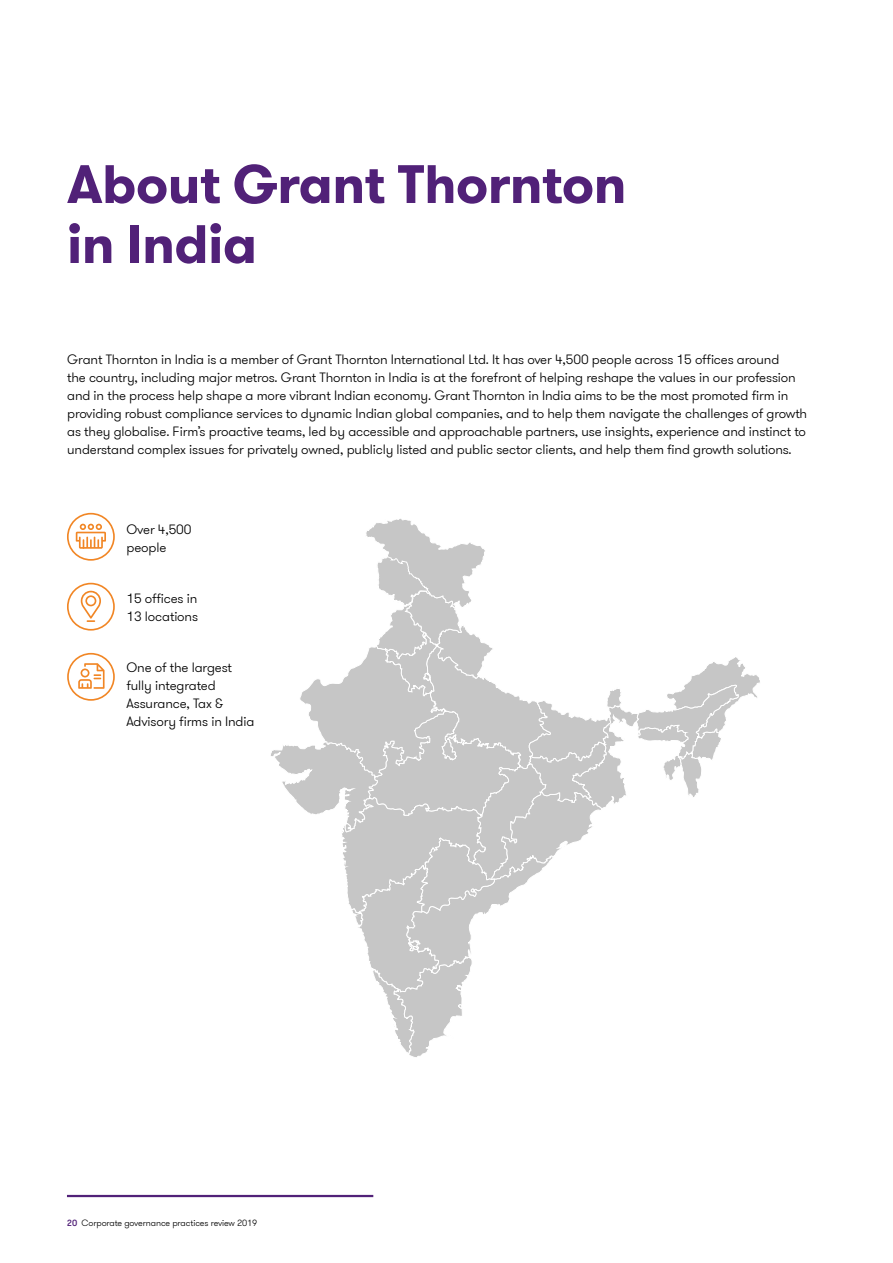
<style>
.page{position:relative;width:893px;height:1263px;background:#fff}
.page>*{position:absolute;margin:0;border:0;box-sizing:border-box;transform-origin:0 0}
.t1{font:700 54px/60px "GT Walsheim Pro";letter-spacing:-.01em;color:#512178}
.t2{font:300 13.5px/18px "GT Walsheim Pro";letter-spacing:-.01em;color:#000}
.t3{font:300 9px "GT Walsheim Pro";letter-spacing:-.01em;color:#000}
.s1{font-weight:500;color:#512178}
</style>
<div class="page">
<hr style="left:67px;top:1195px;width:306px;height:2px;background:#512178">
<svg style="left:271px;top:518px;width:489px;height:539px"></svg>
<svg style="left:67px;top:513px;width:48px;height:48px"></svg>
<svg style="left:67px;top:583px;width:48px;height:48px"></svg>
<svg style="left:67px;top:653px;width:48px;height:48px"></svg>
<h1 class="t1" style="left:67px;top:155px;width:561px">About Grant Thornton in India</h1>
<p class="t2" style="left:67px;top:350px;width:742px">Grant Thornton in India is a member of Grant Thornton International Ltd. It has over 4,500 people across 15 offices around<br>the country, including major metros. Grant Thornton in India is at the forefront of helping reshape the values in our profession and in the process help shape a more vibrant Indian economy. Grant Thornton in India aims to be the most promoted firm in providing robust compliance services to dynamic Indian global companies, and to help them navigate the challenges of growth as they globalise. Firm’s proactive teams, led by accessible and approachable partners, use insights, experience and instinct to understand complex issues for privately owned, publicly listed and public sector clients, and help them find growth solutions.</p>
<p class="t2" style="left:126px;top:520px;width:67px">Over 4,500 people</p>
<p class="t2" style="left:126px;top:589px;width:73px">15 offices in<br>13 locations</p>
<p class="t2" style="left:126px;top:659px;width:129px">One of the largest fully integrated<br>Assurance, Tax &amp;<br>Advisory firms in India</p>
<p class="t3" style="left:67px;top:1217px;width:192px"><span class="s1">20</span> Corporate governance practices review 2019</p>
</div>
